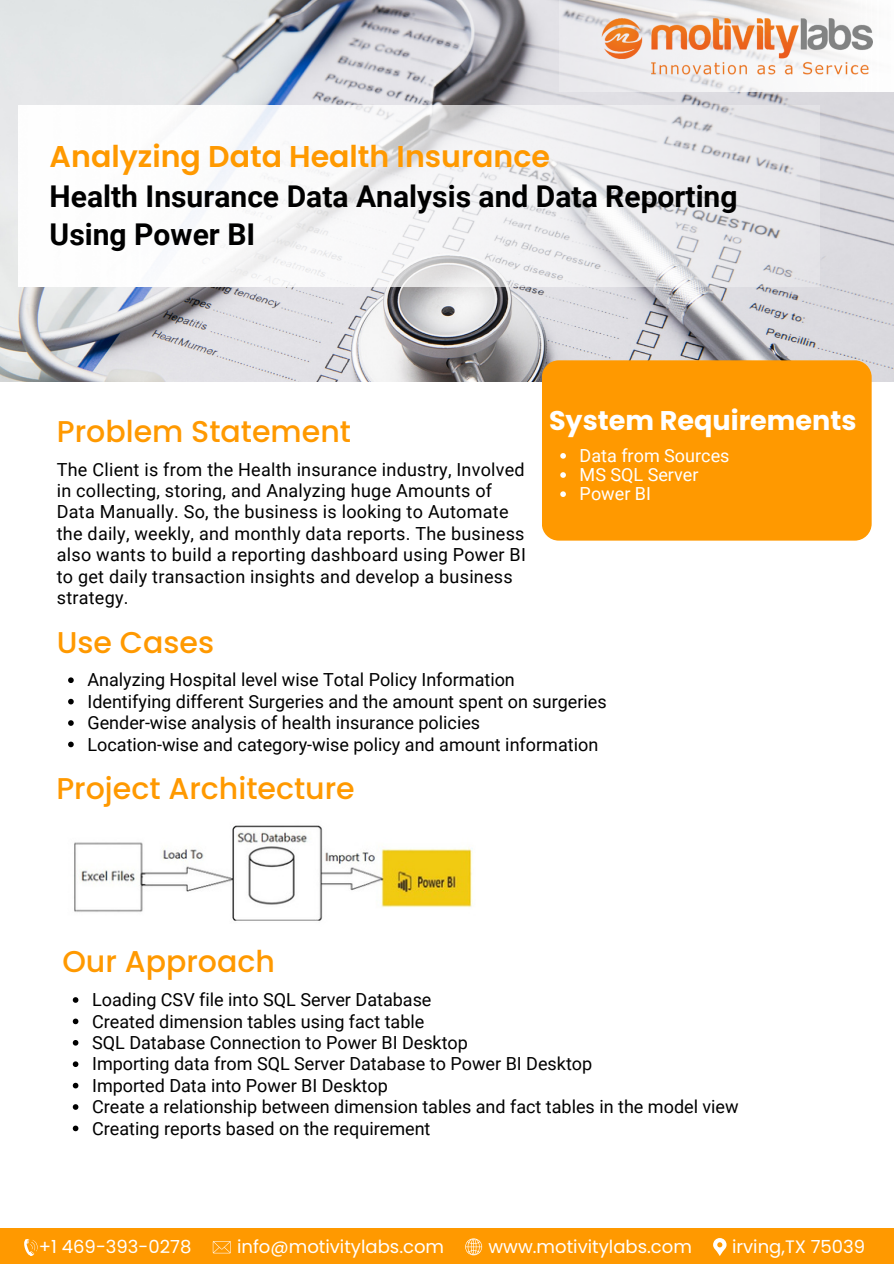
<style>
.page{position:relative;width:894px;height:1264px;background:#fff}
.page>*{position:absolute;margin:0;border:0;box-sizing:border-box;transform-origin:0 0}
.t1{font:700 30px/38.2px "Roboto";color:#000}
.t2{font:500 30px "Poppins";color:#f90}
.t3{font:600 30px "Poppins";color:#f90}
.t4{font:700 27px "Poppins";color:#fff}
.t5{font:18px/21.5px "Roboto";color:#000}
.t6{font:18px "Poppins";color:#fff}
.t7{font:18px "Roboto";color:#fff}
</style>
<div class="page">
<img style="left:0;top:0;width:893px;height:381px">
<div style="left:541px;top:360px;width:330px;height:180px;background:#f90;border-radius:17px"></div>
<div style="left:0;top:1227px;width:893px;height:36px;background:#f90"></div>
<img style="left:559px;top:0;width:334px;height:91px">
<img style="left:19px;top:106px;width:799px;height:180px">
<img style="left:601px;top:0;width:271px;height:97px">
<svg style="left:24px;top:1239px;width:14px;height:17px"></svg>
<svg style="left:213px;top:1241px;width:18px;height:12px"></svg>
<svg style="left:465px;top:1238px;width:17px;height:17px"></svg>
<svg style="left:713px;top:1238px;width:13px;height:17px"></svg>
<svg style="left:68px;top:677px;width:6px;height:6px"></svg>
<svg style="left:68px;top:698px;width:6px;height:6px"></svg>
<svg style="left:68px;top:720px;width:6px;height:6px"></svg>
<svg style="left:68px;top:741px;width:6px;height:6px"></svg>
<img style="left:74px;top:825px;width:399px;height:96px">
<svg style="left:560px;top:453px;width:5px;height:5px"></svg>
<svg style="left:560px;top:472px;width:5px;height:6px"></svg>
<svg style="left:560px;top:491px;width:5px;height:6px"></svg>
<svg style="left:73px;top:997px;width:5px;height:5px"></svg>
<svg style="left:73px;top:1018px;width:5px;height:6px"></svg>
<svg style="left:73px;top:1040px;width:5px;height:5px"></svg>
<svg style="left:73px;top:1061px;width:5px;height:5px"></svg>
<svg style="left:73px;top:1082px;width:5px;height:6px"></svg>
<svg style="left:73px;top:1104px;width:5px;height:5px"></svg>
<svg style="left:73px;top:1125px;width:5px;height:6px"></svg>
<p class="t3" style="left:50px;top:135px;width:501px">Analyzing Data Health Insurance</p>
<p class="t1" style="left:50px;top:177px;width:689px">Health Insurance Data Analysis and Data Reporting<br>Using Power BI</p>
<p class="t2" style="left:57px;top:410px;width:295px">Problem Statement</p>
<p class="t5" style="left:57px;top:458px;width:470px">The Client is from the Health insurance industry, Involved in collecting, storing, and Analyzing huge Amounts of Data Manually. So, the business is looking to Automate the daily, weekly, and monthly data reports. The business also wants to build a reporting dashboard using Power BI to get daily transaction insights and develop a business strategy.</p>
<p class="t2" style="left:57px;top:621px;width:159px">Use Cases</p>
<p class="t4" style="left:549px;top:401px;width:309px">System Requirements</p>
<p class="t7" style="left:579px;top:445px;width:151px">Data from Sources</p>
<p class="t7" style="left:579px;top:464px;width:120px">MS SQL Server</p>
<p class="t7" style="left:579px;top:483px;width:73px">Power BI</p>
<p class="t5" style="left:87px;top:669px;width:429px">Analyzing Hospital level wise Total Policy Information</p>
<p class="t5" style="left:87px;top:691px;width:520px">Identifying different Surgeries and the amount spent on surgeries</p>
<p class="t5" style="left:87px;top:712px;width:394px">Gender-wise analysis of health insurance policies</p>
<p class="t5" style="left:87px;top:733px;width:512px">Location-wise and category-wise policy and amount information</p>
<p class="t2" style="left:56px;top:768px;width:300px">Project Architecture</p>
<p class="t2" style="left:62px;top:940px;width:214px">Our Approach</p>
<p class="t5" style="left:92px;top:989px;width:341px">Loading CSV file into SQL Server Database</p>
<p class="t5" style="left:92px;top:1010px;width:333px">Created dimension tables using fact table</p>
<p class="t5" style="left:92px;top:1032px;width:377px">SQL Database Connection to Power BI Desktop</p>
<p class="t5" style="left:92px;top:1053px;width:501px">Importing data from SQL Server Database to Power BI Desktop</p>
<p class="t5" style="left:92px;top:1074px;width:297px">Imported Data into Power BI Desktop</p>
<p class="t5" style="left:92px;top:1096px;width:647px">Create a relationship between dimension tables and fact tables in the model view</p>
<p class="t5" style="left:92px;top:1117px;width:340px">Creating reports based on the requirement</p>
<p class="t6" style="left:39px;top:1233px;width:154px">+1 469-393-0278</p>
<p class="t6" style="left:237px;top:1233px;width:208px">info@motivitylabs.com</p>
<p class="t6" style="left:488px;top:1233px;width:205px">www.motivitylabs.com</p>
<p class="t6" style="left:731px;top:1233px;width:135px">irving,TX 75039</p>
</div>
